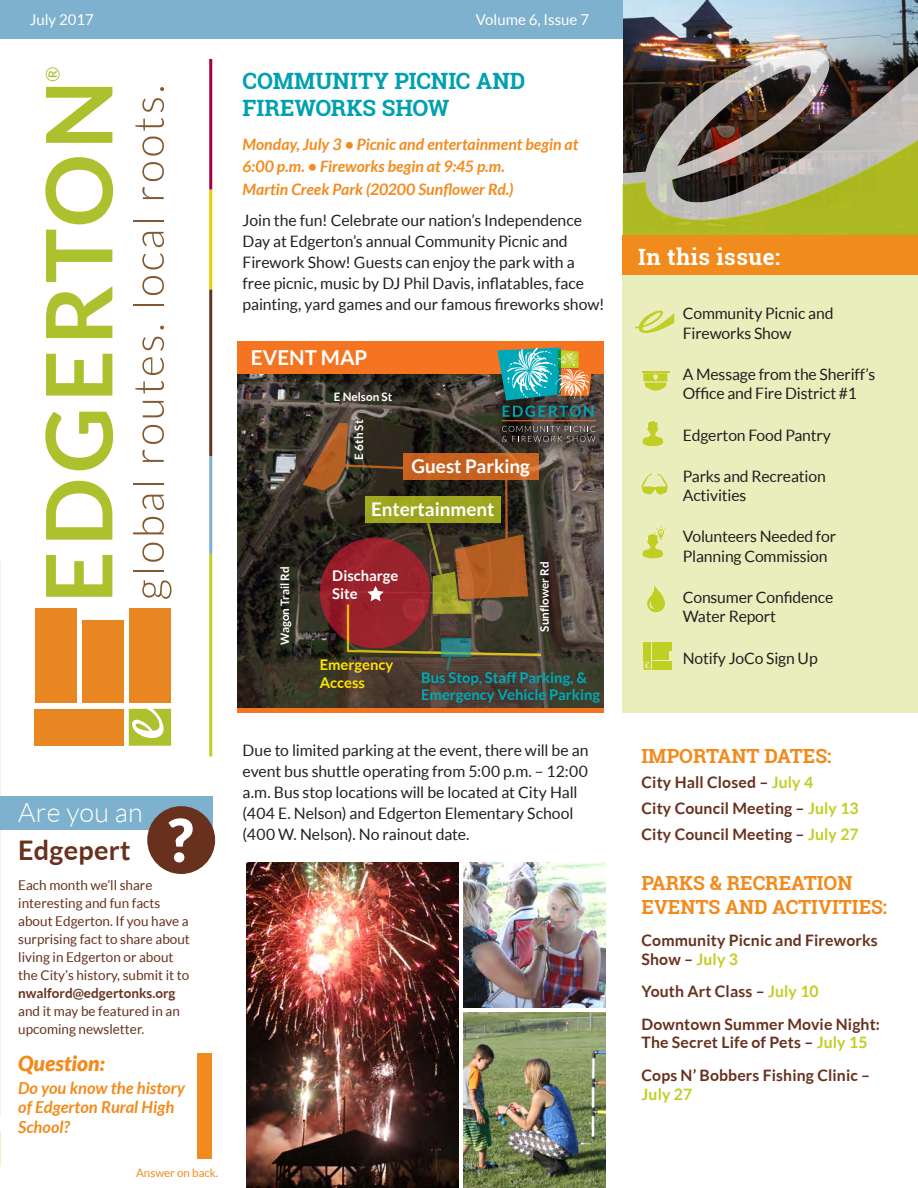
<style>
.page{position:relative;width:918px;height:1188px;background:#fff}
.page>*{position:absolute;margin:0;border:0;box-sizing:border-box;transform-origin:0 0}
.t1{font:900 59.4px "Lato";color:#fff}
.t2{font:300 27px "Lato";letter-spacing:.01em;color:#fff}
.t3{font:700 27px "Lato";letter-spacing:.01em;color:#68311e}
.t4{font:700 22.5px/27px "Roboto Slab";color:#00a0b0}
.t5{font:700 22.5px "Roboto Slab";letter-spacing:.02em;color:#fff}
.t6{font:italic 900 21px "Lato";color:#f28b1d}
.t7{font:700 20.55px "Lato";color:#fff}
.t8{font:700 19.5px/23.4px "Roboto Slab";color:#f28b1d}
.t9{font:700 18.9px "Lato";color:#fff}
.t10{font:italic 700 16.5px/19.8px "Lato";color:#f28b1d}
.t11{font:15.75px/21px "Lato";letter-spacing:-.01em;color:#231f20}
.t12{font:700 15.75px/18.9px "Lato";letter-spacing:.01em;color:#68311e}
.t13{font:italic 700 15.75px/22.5px "Lato";color:#f28b1d}
.t14{font:15px "Lato";color:#fff}
.t15{font:700 14.7px/17.7px "Lato";color:#00a9b7}
.t16{font:700 14.7px/17.7px "Lato";color:#ffe300}
.t17{font:700 14.7px/17.7px "Lato";color:#fff}
.t18{font:13.5px/18px "Lato";color:#68311e}
.t19{font:700 11.7px "Lato";color:#fff}
.t20{font:11.55px "Lato";color:#f28b1d}
.s1{font-weight:700}
.s2{color:#c1ce23}
</style>
<div class="page">
<img style="left:623px;top:0;width:295px;height:41px">
<img style="left:623px;top:41px;width:295px;height:95px">
<svg style="left:142px;top:580px;width:29px;height:19px"></svg>
<hr style="left:133px;top:570px;width:31px;height:2px;background:#825932">
<svg style="left:142px;top:543px;width:22px;height:19px"></svg>
<svg style="left:133px;top:517px;width:31px;height:17px"></svg>
<svg style="left:142px;top:495px;width:22px;height:15px"></svg>
<hr style="left:133px;top:483px;width:31px;height:2px;background:#825932">
<svg style="left:142px;top:450px;width:22px;height:12px"></svg>
<svg style="left:142px;top:425px;width:22px;height:19px"></svg>
<svg style="left:143px;top:401px;width:21px;height:16px"></svg>
<svg style="left:135px;top:381px;width:29px;height:13px"></svg>
<svg style="left:142px;top:357px;width:22px;height:18px"></svg>
<svg style="left:142px;top:337px;width:22px;height:14px"></svg>
<svg style="left:160px;top:326px;width:4px;height:4px"></svg>
<hr style="left:133px;top:304px;width:31px;height:2px;background:#825932">
<svg style="left:142px;top:276px;width:22px;height:19px"></svg>
<svg style="left:142px;top:253px;width:22px;height:17px"></svg>
<svg style="left:142px;top:232px;width:22px;height:15px"></svg>
<hr style="left:133px;top:220px;width:31px;height:2px;background:#825932">
<svg style="left:142px;top:187px;width:22px;height:12px"></svg>
<svg style="left:142px;top:162px;width:22px;height:19px"></svg>
<svg style="left:135px;top:118px;width:29px;height:38px"></svg>
<svg style="left:142px;top:98px;width:22px;height:14px"></svg>
<svg style="left:160px;top:87px;width:4px;height:4px"></svg>
<svg style="left:46px;top:555px;width:66px;height:42px"></svg>
<svg style="left:46px;top:481px;width:66px;height:59px"></svg>
<svg style="left:45px;top:412px;width:68px;height:58px"></svg>
<svg style="left:46px;top:354px;width:66px;height:42px"></svg>
<svg style="left:46px;top:230px;width:66px;height:108px"></svg>
<svg style="left:45px;top:157px;width:68px;height:67px"></svg>
<svg style="left:46px;top:87px;width:66px;height:56px"></svg>
<div style="left:35px;top:709px;width:89px;height:37px;background:#e88722"></div>
<div style="left:129px;top:609px;width:42px;height:94px;background:#e88722"></div>
<div style="left:82px;top:621px;width:42px;height:82px;background:#e88722"></div>
<div style="left:35px;top:609px;width:41px;height:94px;background:#e88722"></div>
<svg style="left:129px;top:709px;width:42px;height:37px"></svg>
<svg style="left:46px;top:67px;width:14px;height:14px"></svg>
<div style="left:623px;top:242px;width:295px;height:471px;background:#eaeebd"></div>
<svg style="left:643px;top:421px;width:20px;height:25px"></svg>
<svg style="left:643px;top:373px;width:24px;height:18px"></svg>
<hr style="left:642px;top:371px;width:27px;height:2px;background:#c1ce23">
<div style="left:0;top:797px;width:212px;height:33px;background:#7db1cd"></div>
<div style="left:197px;top:1053px;width:15px;height:106px;background:#f28b1d"></div>
<hr style="left:209px;top:554px;width:3px;height:202px;background:#c1ce23">
<hr style="left:209px;top:456px;width:3px;height:98px;background:#7db1cd">
<hr style="left:209px;top:289px;width:3px;height:167px;background:#68311e">
<hr style="left:209px;top:189px;width:3px;height:100px;background:#f0cb02">
<hr style="left:209px;top:59px;width:3px;height:130px;background:#a30146">
<svg style="left:623px;top:136px;width:295px;height:100px;background:#999856"></svg>
<div style="left:147px;top:806px;width:68px;height:68px;background:#68311e;border-radius:50%"></div>
<svg style="left:647px;top:585px;width:18px;height:28px"></svg>
<div style="left:644px;top:642px;width:7px;height:18px;background:#c1ce23"></div>
<div style="left:652px;top:661px;width:19px;height:9px;background:#c1ce23"></div>
<div style="left:652px;top:652px;width:17px;height:8px;background:#c1ce23"></div>
<div style="left:652px;top:642px;width:19px;height:9px;background:#c1ce23"></div>
<svg style="left:644px;top:661px;width:7px;height:9px"></svg>
<svg style="left:635px;top:310px;width:39px;height:23px"></svg>
<div style="left:0;top:0;width:623px;height:39px;background:#7db1cd"></div>
<div style="left:623px;top:236px;width:295px;height:39px;background:#f28b1d"></div>
<svg style="left:643px;top:527px;width:23px;height:31px"></svg>
<img style="left:246px;top:862px;width:213px;height:326px">
<img style="left:464px;top:862px;width:141px;height:145px">
<img style="left:464px;top:1013px;width:141px;height:175px">
<svg style="left:642px;top:473px;width:26px;height:22px"></svg>
<svg style="left:237px;top:373px;width:367px;height:336px;background:#3f372e"></svg>
<svg style="left:403px;top:454px;width:136px;height:26px;background:#c86320"></svg>
<div style="left:365px;top:496px;width:135px;height:27px;background:#9fa620"></div>
<div style="left:324px;top:541px;width:103px;height:104px;background:#941b27;border-radius:50%"></div>
<div style="left:320px;top:538px;width:110px;height:110px;border:7px solid #da1a32;border-radius:50%"></div>
<svg style="left:347px;top:523px;width:194px;height:147px"></svg>
<svg style="left:303px;top:423px;width:100px;height:67px;background:#573e27"></svg>
<hr style="left:505px;top:480px;width:3px;height:58px;background:#f47421">
<hr style="left:237px;top:709px;width:367px;height:4px;background:#f47421">
<div style="left:237px;top:341px;width:367px;height:32px;background:#f47421"></div>
<svg style="left:497px;top:347px;width:95px;height:53px;background:#76a48e"></svg>
<svg style="left:503px;top:406px;width:90px;height:11px"></svg>
<svg style="left:502px;top:426px;width:93px;height:16px"></svg>
<hr style="left:502px;top:420px;width:94px;height:1px;background:#f47421">
<p class="t14" style="left:30px;top:11px;width:66px">July 2017</p>
<p class="t14" style="left:476px;top:11px;width:115px">Volume 6, Issue 7</p>
<p class="t4" style="left:243px;top:67px;width:284px">COMMUNITY PICNIC AND<br>FIREWORKS SHOW</p>
<p class="t13" style="left:243px;top:133px;width:337px">Monday, July 3 • Picnic and entertainment begin at<br>6:00 p.m. • Fireworks begin at 9:45 p.m.<br>Martin Creek Park (20200 Sunflower Rd.)</p>
<p class="t11" style="left:243px;top:210px;width:363px">Join the fun! Celebrate our nation’s Independence Day at Edgerton’s annual Community Picnic and Firework Show! Guests can enjoy the park with a free picnic, music by DJ Phil Davis, inflatables, face painting, yard games and our famous fireworks show!</p>
<p class="t7" style="left:251px;top:346px;width:118px">EVENT MAP</p>
<p class="t19" style="left:334px;top:390px;width:60px">E Nelson St</p>
<p class="t19" style="left:352px;top:460px;width:41px;rotate:-90deg">E 6th St</p>
<p class="t9" style="left:412px;top:456px;width:120px">Guest Parking</p>
<p class="t9" style="left:371px;top:499px;width:125px">Entertainment</p>
<p class="t19" style="left:278px;top:645px;width:80px;rotate:-90deg">Wagon Trail Rd</p>
<p class="t17" style="left:332px;top:567px;width:68px">Discharge<br>Site</p>
<p class="t19" style="left:538px;top:632px;width:72px;rotate:-90deg">Sunflower Rd</p>
<p class="t2" style="left:18px;top:798px;width:126px">Are you an</p>
<p class="t3" style="left:18px;top:834px;width:114px">Edgepert</p>
<p class="t1" style="left:167px;top:805px;width:28px">?</p>
<p class="t18" style="left:18px;top:876px;width:173px">Each month we’ll share interesting and fun facts about Edgerton. If you have a surprising fact to share about living in Edgerton or about the City’s history, submit it to <span class="s1">nwalford@edgertonks.org </span>and it may be featured in an upcoming newsletter.</p>
<p class="t6" style="left:18px;top:1051px;width:88px">Question:</p>
<p class="t10" style="left:18px;top:1078px;width:168px">Do you know the history of Edgerton Rural High<br>School?</p>
<p class="t20" style="left:136px;top:1167px;width:84px">Answer on back.</p>
<p class="t16" style="left:320px;top:656px;width:75px">Emergency<br>Access</p>
<p class="t15" style="left:421px;top:668px;width:180px">Bus Stop, Staff Parking, &amp;<br>Emergency Vehicle Parking</p>
<p class="t11" style="left:243px;top:739px;width:347px">Due to limited parking at the event, there will be an event bus shuttle operating from 5:00 p.m. – 12:00 a.m. Bus stop locations will be located at City Hall (404 E. Nelson) and Edgerton Elementary School (400 W. Nelson). No rainout date.</p>
<p class="t5" style="left:638px;top:241px;width:143px">In this issue:</p>
<p class="t11" style="left:683px;top:304px;width:152px;line-height:19.5px">Community Picnic and<br>Fireworks Show</p>
<p class="t11" style="left:683px;top:364px;width:194px;line-height:19.5px">A Message from the Sheriff’s<br>Office and Fire District #1</p>
<p class="t11" style="left:683px;top:424px;width:150px">Edgerton Food Pantry</p>
<p class="t11" style="left:683px;top:466px;width:145px;line-height:19.5px">Parks and Recreation<br>Activities</p>
<p class="t11" style="left:683px;top:527px;width:155px;line-height:19.5px">Volunteers Needed for<br>Planning Commission</p>
<p class="t11" style="left:683px;top:587px;width:152px;line-height:19.5px">Consumer Confidence<br>Water Report</p>
<p class="t11" style="left:683px;top:647px;width:136px">Notify JoCo Sign Up</p>
<p class="t8" style="left:642px;top:744px;width:191px">IMPORTANT DATES:</p>
<p class="t12" style="left:642px;top:773px;width:173px">City Hall Closed – <span class="s2">July 4</span></p>
<p class="t12" style="left:642px;top:799px;width:219px">City Council Meeting – <span class="s2">July 13</span></p>
<p class="t12" style="left:642px;top:824px;width:219px">City Council Meeting – <span class="s2">July 27</span></p>
<p class="t8" style="left:642px;top:871px;width:247px">PARKS &amp; RECREATION<br>EVENTS AND ACTIVITIES:</p>
<p class="t12" style="left:642px;top:930px;width:238px">Community Picnic and Fireworks<br>Show – <span class="s2">July 3</span></p>
<p class="t12" style="left:642px;top:982px;width:179px">Youth Art Class – <span class="s2">July 10</span></p>
<p class="t12" style="left:642px;top:1014px;width:240px">Downtown Summer Movie Night:<br>The Secret Life of Pets – <span class="s2">July 15</span></p>
<p class="t12" style="left:642px;top:1065px;width:230px">Cops N’ Bobbers Fishing Clinic –<br><span class="s2">July 27</span></p>
</div>
